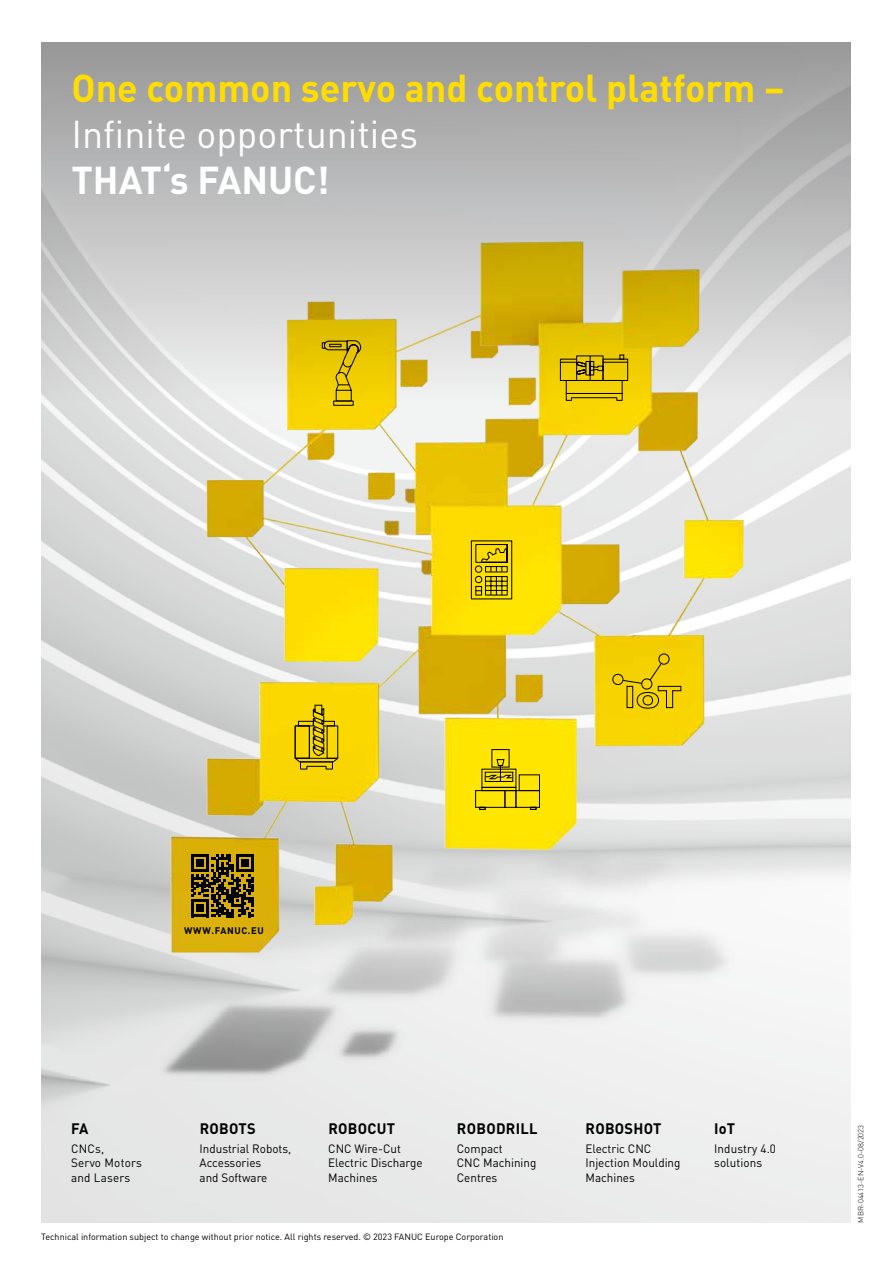
<style>
.page{position:relative;width:893px;height:1263px;background:#fff}
.page>*{position:absolute;margin:0;border:0;box-sizing:border-box;transform-origin:0 0}
.t1{font:700 38.4px "DIN Pro";color:#fd0}
.t2{font:38.4px "DIN Pro";color:#fff}
.t3{font:700 38.4px "DIN Pro";color:#fff}
.t4{font:700 15px "DIN Pro";letter-spacing:.02em;color:#000}
.t5{font:12px/14.4px "DIN Pro";color:#000}
.t6{font:12px/14.4px "DIN Pro";letter-spacing:.02em;color:#000}
.t7{font:700 9.45px "DIN Pro";letter-spacing:.07em;color:#000}
.t8{font:9px "DIN Pro";color:#000}
.t9{font:300 7.5px "DIN Pro";color:#000}
</style>
<div class="page">
<img style="left:46px;top:401px;width:757px;height:585px">
<svg style="left:41px;top:43px;width:809px;height:358px;background:#c1bdaa"></svg>
<div style="left:336px;top:390px;width:16px;height:11px;border:1px solid #000"></div>
<svg style="left:321px;top:340px;width:41px;height:51px;background:#cbad00"></svg>
<div style="left:333px;top:401px;width:21px;height:5px;border:1px solid #000"></div>
<svg style="left:470px;top:540px;width:43px;height:60px;background:#b9a200"></svg>
<svg style="left:293px;top:704px;width:47px;height:66px;background:#cdb000"></svg>
<div style="left:295px;top:725px;width:15px;height:34px;border:1px solid #000"></div>
<div style="left:475px;top:790px;width:30px;height:18px;border:1px solid #000"></div>
<div style="left:491px;top:749px;width:19px;height:18px;border:1px solid #000"></div>
<div style="left:504px;top:790px;width:12px;height:18px;border:1px solid #000"></div>
<div style="left:515px;top:790px;width:25px;height:18px;border:1px solid #000"></div>
<div style="left:481px;top:787px;width:35px;height:4px;border:1px solid #000"></div>
<svg style="left:479px;top:807px;width:7px;height:3px"></svg>
<svg style="left:530px;top:807px;width:6px;height:3px"></svg>
<div style="left:485px;top:772px;width:28px;height:10px;border:1px solid #000"></div>
<svg style="left:484px;top:759px;width:30px;height:22px"></svg>
<svg style="left:622px;top:662px;width:60px;height:47px;background:#dcbc00"></svg>
<div style="left:612px;top:674px;width:11px;height:11px;border:1px solid #000;border-radius:50%"></div>
<div style="left:641px;top:678px;width:11px;height:11px;border:1px solid #000;border-radius:50%"></div>
<div style="left:658px;top:653px;width:12px;height:12px;border:1px solid #000;border-radius:50%"></div>
<svg style="left:559px;top:355px;width:70px;height:26px;background:#b49a00"></svg>
<svg style="left:565px;top:393px;width:58px;height:8px"></svg>
<svg style="left:191px;top:854px;width:62px;height:63px;background:#544403"></svg>
<h1 class="t1" style="left:71px;top:63px;width:715px">One common servo and control platform –</h1>
<h1 class="t2" style="left:71px;top:110px;width:348px">Infinite opportunities</h1>
<h1 class="t3" style="left:71px;top:155px;width:260px">THAT‘s FANUC!</h1>
<p class="t7" style="left:184px;top:925px;width:81px">WWW.FANUC.EU</p>
<p class="t4" style="left:71px;top:1119px;width:19px">FA</p>
<p class="t6" style="left:71px;top:1141px;width:72px">CNCs,<br>Servo Motors and Lasers</p>
<p class="t4" style="left:200px;top:1119px;width:57px">ROBOTS</p>
<p class="t5" style="left:200px;top:1141px;width:93px">Industrial Robots,<br>Accessories<br>and Software</p>
<p class="t4" style="left:328px;top:1119px;width:68px">ROBOCUT</p>
<p class="t5" style="left:328px;top:1141px;width:96px">CNC Wire-Cut<br>Electric Discharge<br>Machines</p>
<p class="t4" style="left:457px;top:1119px;width:82px">ROBODRILL</p>
<p class="t5" style="left:457px;top:1141px;width:81px">Compact<br>CNC Machining<br>Centres</p>
<p class="t8" style="left:41px;top:1231px;width:464px">Technical information subject to change without prior notice. All rights reserved. © 2023 FANUC Europe Corporation</p>
<p class="t4" style="left:586px;top:1119px;width:77px">ROBOSHOT</p>
<p class="t5" style="left:585px;top:1141px;width:97px">Electric CNC<br>Injection Moulding<br>Machines</p>
<p class="t4" style="left:714px;top:1119px;width:23px">IoT</p>
<p class="t5" style="left:714px;top:1141px;width:63px">Industry 4.0 solutions</p>
<p class="t9" style="left:856px;top:1222px;width:99px;rotate:-90deg">MBR-04413-EN-V4.0-08/2023</p>
</div>
